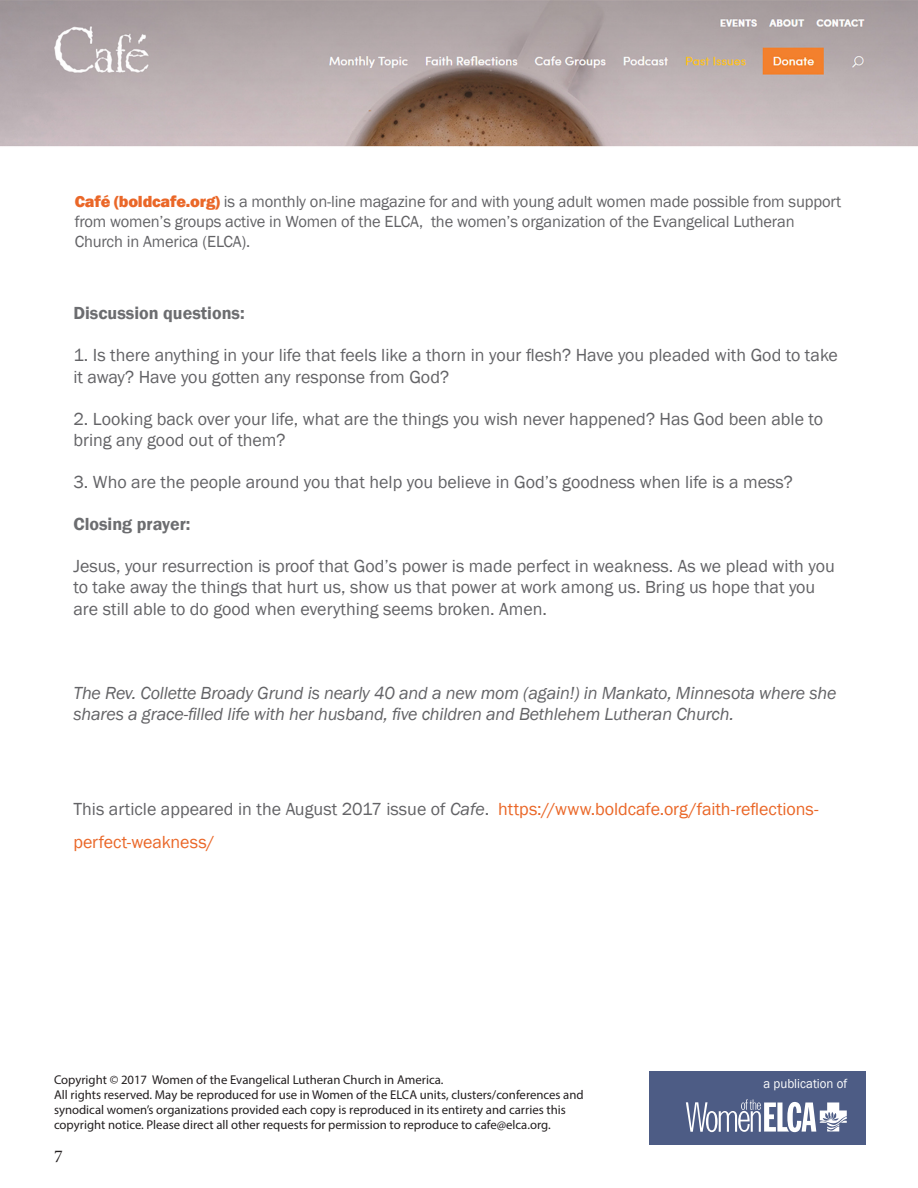
<style>
.page{position:relative;width:918px;height:1188px;background:#fff}
.page>*{position:absolute;margin:0;border:0;box-sizing:border-box;transform-origin:0 0}
.Body_text{font:18px/21.6px "Franklin Gothic";color:#636366}
.Bio{font:italic 18px/21.6px "Franklin Gothic";letter-spacing:-.01em;color:#636366}
.Body_text-2{font:18px/33px "Franklin Gothic";color:#ea6728}
.Subhead{font:600 18px "Franklin Gothic";color:#6c6d70}
.t1{font:18px "Minion Pro";color:#231f20}
.t2{font:16.5px/19.8px "Franklin Gothic";letter-spacing:-.01em;color:#636366}
.t3{font:13.35px "Franklin Gothic";color:#fff;scale:.96 1}
.t4{font:12.75px/15.3px "Myriad Pro";color:#231f20}
.s1{font-weight:800;color:#ea6728}
.s2{color:#636366}
.s3{font-style:italic;color:#636366}
</style>
<div class="page">
<img style="left:0;top:0;width:918px;height:147px">
<div style="left:649px;top:1071px;width:216px;height:74px;background:#4d5c85"></div>
<svg style="left:686px;top:1099px;width:161px;height:33px"></svg>
<p class="t2" style="left:75px;top:192px;width:768px"><span class="s1">Café (boldcafe.org)</span> is a monthly on-line magazine for and with young adult women made possible from support from women’s groups active in Women of the ELCA, the women’s organization of the Evangelical Lutheran<br>Church in America (ELCA).</p>
<p class="Subhead" style="left:73px;top:302px;width:173px">Discussion questions:</p>
<p class="Body_text" style="left:73px;top:345px;width:766px">1. Is there anything in your life that feels like a thorn in your flesh? Have you pleaded with God to take it away? Have you gotten any response from God?</p>
<p class="Body_text" style="left:73px;top:408px;width:751px">2. Looking back over your life, what are the things you wish never happened? Has God been able to bring any good out of them?</p>
<p class="Body_text" style="left:73px;top:472px;width:721px">3. Who are the people around you that help you believe in God’s goodness when life is a mess?</p>
<p class="Subhead" style="left:73px;top:513px;width:119px">Closing prayer:</p>
<p class="Body_text" style="left:73px;top:555px;width:763px">Jesus, your resurrection is proof that God’s power is made perfect in weakness. As we plead with you to take away the things that hurt us, show us that power at work among us. Bring us hope that you are still able to do good when everything seems broken. Amen.</p>
<p class="Bio" style="left:73px;top:682px;width:765px">The Rev. Collette Broady Grund is nearly 40 and a new mom (again!) in Mankato, Minnesota where she shares a grace-filled life with her husband, five children and Bethlehem Lutheran Church.</p>
<p class="Body_text-2" style="left:73px;top:793px;width:747px"><span class="s2">This article appeared in the August 2017 issue of</span> <span class="s3">Cafe</span><span class="s2">.</span> https://www.boldcafe.org/faith-reflections&shy;perfect-weakness/</p>
<p class="t4" style="left:54px;top:1071px;width:531px">Copyright © 2017 Women of the Evangelical Lutheran Church in America.<br>All rights reserved. May be reproduced for use in Women of the ELCA units, clusters/conferences and synodical women’s organizations provided each copy is reproduced in its entirety and carries this copyright notice. Please direct all other requests for permission to reproduce to cafe@elca.org.</p>
<p class="t3" style="left:764px;top:1075px;width:89px">a publication of</p>
<p class="t1" style="left:54px;top:1144px;width:10px">7</p>
</div>
